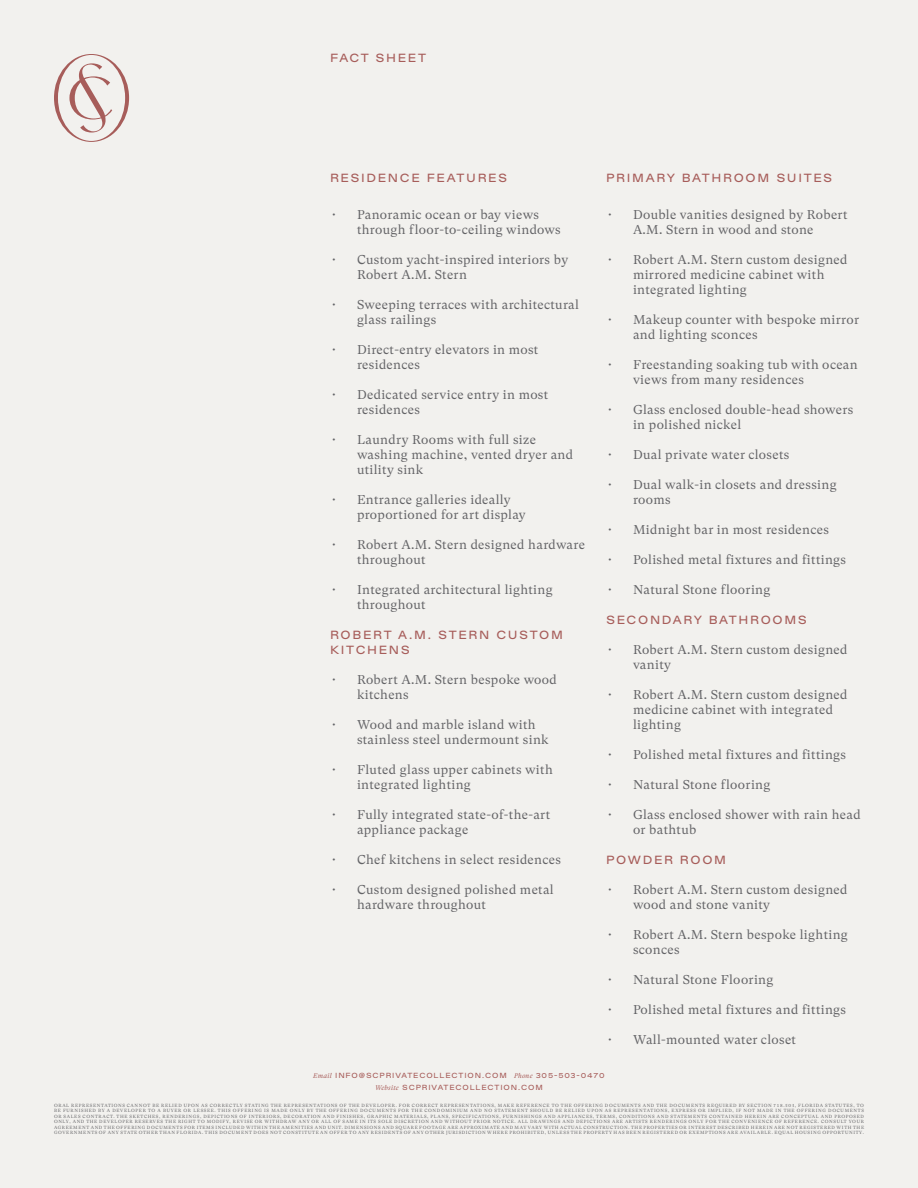
<style>
.page{position:relative;width:918px;height:1188px;background:#f2f1ee}
.page>*{position:absolute;margin:0;border:0;box-sizing:border-box;transform-origin:0 0}
.t1{font:12.75px/15px "GT Super Text";letter-spacing:.025em;color:#636366}
.t2{font:500 12px/15px "Gubestile";letter-spacing:.14em;color:#a75d5a}
.t3{font:500 7.5px/12px "Gubestile";letter-spacing:.115em;color:#a75d5a;text-align:center}
.t4{font:4.5px/5.4px "GT Super Text";letter-spacing:.15em;color:#636366;text-align:justify}
.s1{font-family:"GT Super Text";font-weight:400;font-style:italic;font-size:6.75px}
</style>
<div class="page">
<svg style="left:54px;top:54px;width:75px;height:88px"></svg>
<p class="t2" style="left:330px;top:51px;width:98px">FACT SHEET</p>
<p class="t2" style="left:330px;top:171px;width:179px">RESIDENCE FEATURES</p>
<p class="t1" style="left:357px;top:207px;width:205px;text-indent:-27px">• Panoramic ocean or bay views through floor-to-ceiling windows</p>
<p class="t1" style="left:357px;top:252px;width:213px;text-indent:-27px">• Custom yacht-inspired interiors by<br>Robert A.M. Stern</p>
<p class="t1" style="left:357px;top:297px;width:224px;text-indent:-27px">• Sweeping terraces with architectural glass railings</p>
<p class="t1" style="left:357px;top:342px;width:183px;text-indent:-27px">• Direct-entry elevators in most residences</p>
<p class="t1" style="left:357px;top:387px;width:193px;text-indent:-27px">• Dedicated service entry in most residences</p>
<p class="t1" style="left:357px;top:432px;width:218px;text-indent:-27px">• Laundry Rooms with full size washing machine, vented dryer and utility sink</p>
<p class="t1" style="left:357px;top:492px;width:170px;text-indent:-27px">• Entrance galleries ideally proportioned for art display</p>
<p class="t1" style="left:357px;top:537px;width:230px;text-indent:-27px">• Robert A.M. Stern designed hardware throughout</p>
<p class="t1" style="left:357px;top:582px;width:197px;text-indent:-27px">• Integrated architectural lighting throughout</p>
<p class="t2" style="left:330px;top:628px;width:235px">ROBERT A.M. STERN CUSTOM<br>KITCHENS</p>
<p class="t1" style="left:357px;top:672px;width:201px;text-indent:-27px">• Robert A.M. Stern bespoke wood kitchens</p>
<p class="t1" style="left:357px;top:717px;width:193px;text-indent:-27px">• Wood and marble island with stainless steel undermount sink</p>
<p class="t1" style="left:357px;top:762px;width:197px;text-indent:-27px">• Fluted glass upper cabinets with integrated lighting</p>
<p class="t1" style="left:357px;top:807px;width:195px;text-indent:-27px">• Fully integrated state-of-the-art appliance package</p>
<p class="t1" style="left:330px;top:852px;width:233px">• Chef kitchens in select residences</p>
<p class="t1" style="left:357px;top:882px;width:198px;text-indent:-27px">• Custom designed polished metal hardware throughout</p>
<p class="t2" style="left:606px;top:171px;width:228px">PRIMARY BATHROOM SUITES</p>
<p class="t1" style="left:606px;top:207px;width:243px;text-align:center">• Double vanities designed by Robert<br>A.M. Stern in wood and stone</p>
<p class="t1" style="left:633px;top:252px;width:216px;text-indent:-27px">• Robert A.M. Stern custom designed mirrored medicine cabinet with integrated lighting</p>
<p class="t1" style="left:633px;top:312px;width:228px;text-indent:-27px">• Makeup counter with bespoke mirror and lighting sconces</p>
<p class="t1" style="left:633px;top:357px;width:226px;text-indent:-27px">• Freestanding soaking tub with ocean views from many residences</p>
<p class="t1" style="left:633px;top:402px;width:222px;text-indent:-27px">• Glass enclosed double-head showers in polished nickel</p>
<p class="t1" style="left:606px;top:447px;width:185px">• Dual private water closets</p>
<p class="t1" style="left:633px;top:477px;width:205px;text-indent:-27px">• Dual walk-in closets and dressing rooms</p>
<p class="t1" style="left:606px;top:522px;width:225px">• Midnight bar in most residences</p>
<p class="t1" style="left:606px;top:552px;width:242px">• Polished metal fixtures and fittings</p>
<p class="t1" style="left:606px;top:582px;width:166px">• Natural Stone flooring</p>
<p class="t2" style="left:606px;top:613px;width:202px">SECONDARY BATHROOMS</p>
<p class="t1" style="left:633px;top:642px;width:216px;text-indent:-27px">• Robert A.M. Stern custom designed vanity</p>
<p class="t1" style="left:633px;top:687px;width:216px;text-indent:-27px">• Robert A.M. Stern custom designed medicine cabinet with integrated lighting</p>
<p class="t1" style="left:606px;top:747px;width:242px">• Polished metal fixtures and fittings</p>
<p class="t1" style="left:606px;top:777px;width:166px">• Natural Stone flooring</p>
<p class="t1" style="left:633px;top:807px;width:229px;text-indent:-27px">• Glass enclosed shower with rain head or bathtub</p>
<p class="t2" style="left:606px;top:853px;width:122px">POWDER ROOM</p>
<p class="t1" style="left:633px;top:882px;width:216px;text-indent:-27px">• Robert A.M. Stern custom designed wood and stone vanity</p>
<p class="t1" style="left:633px;top:927px;width:216px;text-indent:-27px">• Robert A.M. Stern bespoke lighting sconces</p>
<p class="t1" style="left:606px;top:972px;width:169px">• Natural Stone Flooring</p>
<p class="t1" style="left:606px;top:1002px;width:242px">• Polished metal fixtures and fittings</p>
<p class="t1" style="left:606px;top:1032px;width:192px">• Wall-mounted water closet</p>
<p class="t3" style="left:313px;top:1070px;width:293px"><span class="s1">Email</span> INFO@SCPRIVATECOLLECTION.COM <span class="s1">Phone</span> 305-503-0470<br><span class="s1">Website</span> SCPRIVATECOLLECTION.COM</p>
<p class="t4" style="left:54px;top:1103px;width:812px">ORAL REPRESENTATIONS CANNOT BE RELIED UPON AS CORRECTLY STATING THE REPRESENTATIONS OF THE DEVELOPER. FOR CORRECT REPRESENTATIONS, MAKE REFERENCE TO THE OFFERING DOCUMENTS AND THE DOCUMENTS REQUIRED BY SECTION 718.503, FLORIDA STATUTES, TO BE FURNISHED BY A DEVELOPER TO A BUYER OR LESSEE. THIS OFFERING IS MADE ONLY BY THE OFFERING DOCUMENTS FOR THE CONDOMINIUM AND NO STATEMENT SHOULD BE RELIED UPON AS REPRESENTATIONS, EXPRESS OR IMPLIED, IF NOT MADE IN THE OFFERING DOCUMENTS OR SALES CONTRACT. THE SKETCHES, RENDERINGS, DEPICTIONS OF INTERIORS, DECORATION AND FINISHES, GRAPHIC MATERIALS, PLANS, SPECIFICATIONS, FURNISHINGS AND APPLIANCES, TERMS, CONDITIONS AND STATEMENTS CONTAINED HEREIN ARE CONCEPTUAL AND PROPOSED ONLY, AND THE DEVELOPER RESERVES THE RIGHT TO MODIFY, REVISE OR WITHDRAW ANY OR ALL OF SAME IN ITS SOLE DISCRETION AND WITHOUT PRIOR NOTICE. ALL DRAWINGS AND DEPICTIONS ARE ARTISTS RENDERINGS ONLY FOR THE CONVENIENCE OF REFERENCE. CONSULT YOUR AGREEMENT AND THE OFFERING DOCUMENTS FOR ITEMS INCLUDED WITHIN THE AMENITIES AND UNIT. DIMENSIONS AND SQUARE FOOTAGE ARE APPROXIMATE AND MAY VARY WITH ACTUAL CONSTRUCTION. THE PROPERTIES OR INTEREST DESCRIBED HEREIN ARE NOT REGISTERED WITH THE GOVERNMENTS OF ANY STATE OTHER THAN FLORIDA. THIS DOCUMENT DOES NOT CONSTITUTE AN OFFER TO ANY RESIDENTS OF ANY OTHER JURISDICTION WHERE PROHIBITED, UNLESS THE PROPERTY HAS BEEN REGISTERED OR EXEMPTIONS ARE AVAILABLE. EQUAL HOUSING OPPORTUNITY.</p>
</div>
